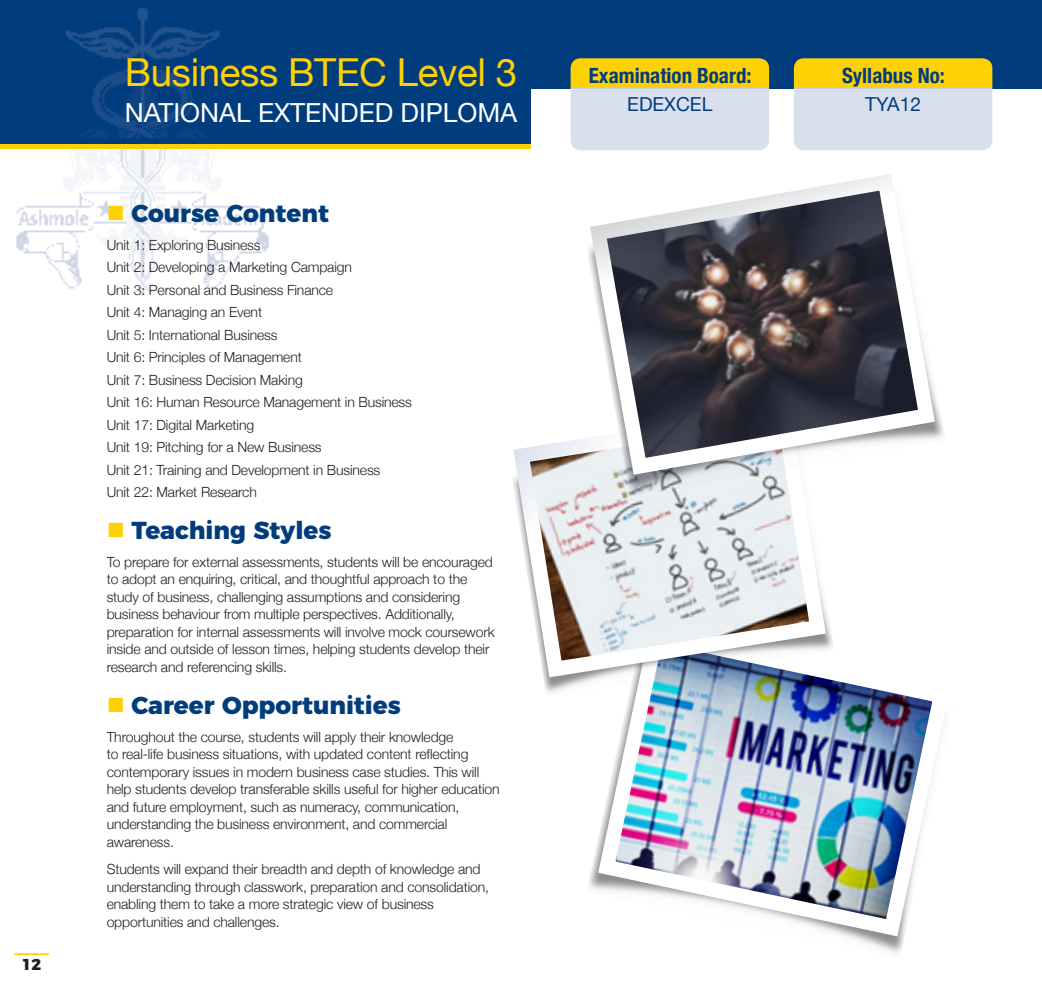
<style>
.page{position:relative;width:1042px;height:993px;background:#fff}
.page>*{position:absolute;margin:0;border:0;box-sizing:border-box;transform-origin:0 0}
.t1{font:38.5px "Helvetica Neue";letter-spacing:-.01em;color:#fed105}
.t2{font:26.25px "Helvetica Neue";color:#fff}
.t3{font:800 24.5px "Montserrat";color:#013d7d}
.t4{font:700 condensed 21px "Helvetica Neue";color:#013d7d}
.t5{font:19.25px "Helvetica Neue";color:#013d7d}
.t6{font:800 15.75px "Montserrat";color:#231f20}
.t7{font:300 14px/17.5px "Helvetica Neue";letter-spacing:-.01em;color:#231f20}
</style>
<div class="page">
<div style="left:0;top:50px;width:531px;height:99px;background:#fed105"></div>
<div style="left:0;top:0;width:1042px;height:88px;background:#013d7d"></div>
<svg style="left:570px;top:58px;width:199px;height:92px;background:#e3d9a2"></svg>
<svg style="left:794px;top:58px;width:198px;height:92px;background:#e4d9a1"></svg>
<div style="left:0;top:45px;width:531px;height:99px;background:#013d7d"></div>
<img style="left:16px;top:150px;width:253px;height:146px">
<img style="left:65px;top:8px;width:155px;height:130px">
<hr style="left:14px;top:952px;width:35px;height:2px;background:#fed105">
<img style="left:589px;top:680px;width:356px;height:264px">
<img style="left:545px;top:685px;width:289px;height:11px">
<svg style="left:513px;top:439px;width:321px;height:246px"></svg>
<img style="left:585px;top:431px;width:359px;height:65px">
<svg style="left:581px;top:174px;width:362px;height:309px"></svg>
<svg style="left:109px;top:206px;width:14px;height:14px"></svg>
<p class="t6" style="left:22px;top:950px;width:21px">12</p>
<h1 class="t1" style="left:125px;top:45px;width:394px">Business BTEC Level 3</h1>
<h2 class="t2" style="left:125px;top:93px;width:394px">NATIONAL EXTENDED DIPLOMA</h2>
<h3 class="t3" style="left:131px;top:193px;width:199px">Course Content</h3>
<p class="t7" style="left:107px;top:232px;width:307px;line-height:22.4px">Unit 1: Exploring Business<br>Unit 2: Developing a Marketing Campaign<br>Unit 3: Personal and Business Finance<br>Unit 4: Managing an Event<br>Unit 5: International Business<br>Unit 6: Principles of Management<br>Unit 7: Business Decision Making<br>Unit 16: Human Resource Management in Business Unit 17: Digital Marketing<br>Unit 19: Pitching for a New Business<br>Unit 21: Training and Development in Business<br>Unit 22: Market Research</p>
<h3 class="t3" style="left:131px;top:510px;width:202px">Teaching Styles</h3>
<p class="t7" style="left:107px;top:552px;width:390px">To prepare for external assessments, students will be encouraged to adopt an enquiring, critical, and thoughtful approach to the study of business, challenging assumptions and considering business behaviour from multiple perspectives. Additionally, preparation for internal assessments will involve mock coursework inside and outside of lesson times, helping students develop their research and referencing skills.</p>
<h3 class="t3" style="left:131px;top:685px;width:271px">Career Opportunities</h3>
<p class="t7" style="left:107px;top:726px;width:394px">Throughout the course, students will apply their knowledge<br>to real-life business situations, with updated content reflecting contemporary issues in modern business case studies. This will help students develop transferable skills useful for higher education and future employment, such as numeracy, communication, understanding the business environment, and commercial awareness.</p>
<p class="t7" style="left:107px;top:859px;width:384px">Students will expand their breadth and depth of knowledge and understanding through classwork, preparation and consolidation, enabling them to take a more strategic view of business opportunities and challenges.</p>
<h3 class="t4" style="left:589px;top:58px;width:164px">Examination Board:</h3>
<h3 class="t4" style="left:842px;top:58px;width:104px">Syllabus No:</h3>
<h3 class="t5" style="left:627px;top:90px;width:87px">EDEXCEL</h3>
<h3 class="t5" style="left:865px;top:90px;width:57px">TYA12</h3>
</div>
